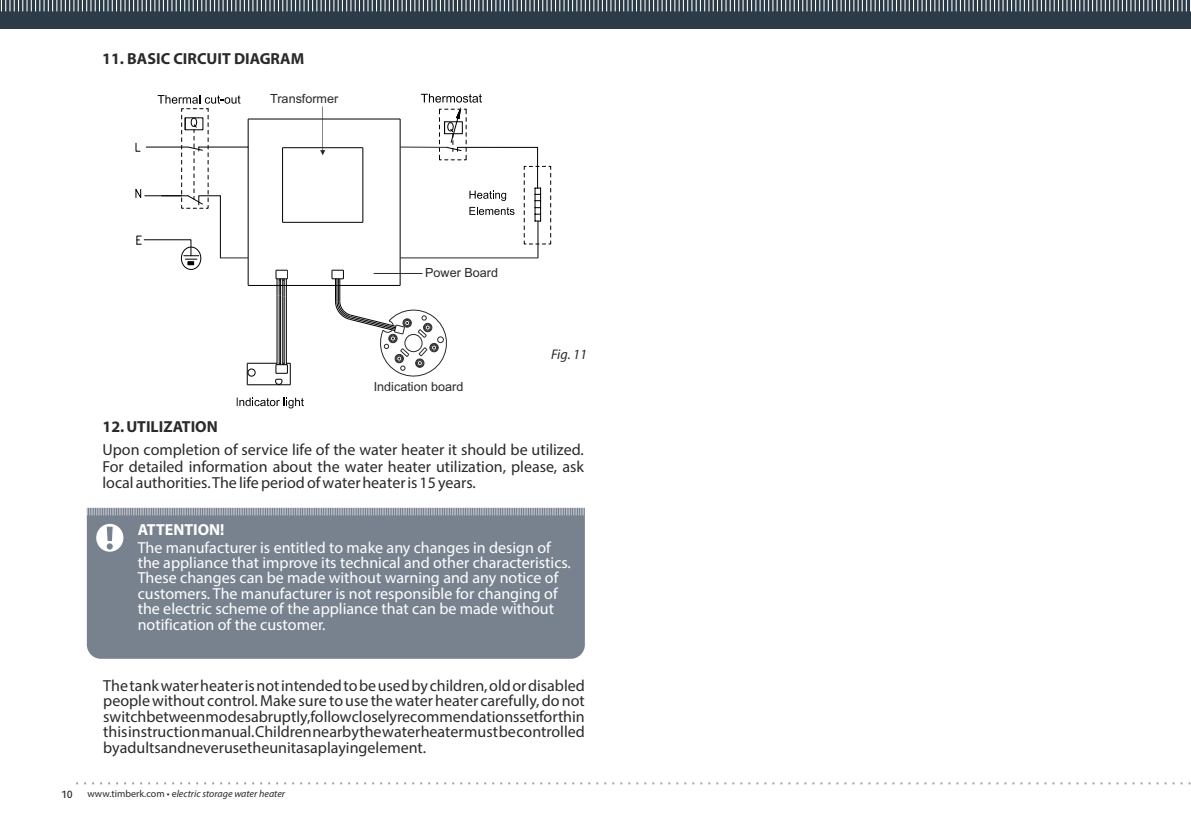
<style>
.page{position:relative;width:1191px;height:840px;background:#fff}
.page>*{position:absolute;margin:0;border:0;box-sizing:border-box;transform-origin:0 0}
.t1{font:16px/15.4px "Myriad Pro";color:#2b2929;text-align:justify}
.t2{font:16px/15.4px "Myriad Pro";color:#fff}
.t3{font:700 16px "Myriad Pro";color:#2b2929}
.t4{font:700 16px "Myriad Pro";color:#fff}
.t5{font:italic 14px "Myriad Pro";color:#2b2929}
.t6{font:12.6px "Arial";color:#2b2929}
.t7{font:11.8px "Arial";color:#2b2929}
.t8{font:italic 10px "Myriad Pro";color:#2b2929}
.t9{font:500 10px "Daxline Cyr TF";color:#2b2929}
.s1{font-style:normal}
</style>
<div class="page">
<div style="left:87px;top:507px;width:498px;height:151px;background:#78828f"></div>
<svg style="left:87px;top:507px;width:497px;height:8px;background:#a3aab3"></svg>
<div style="left:96px;top:523px;width:27px;height:28px;background:#fff;border-radius:50%"></div>
<svg style="left:107px;top:526px;width:6px;height:23px"></svg>
<div style="left:0;top:0;width:1191px;height:29px;background:#2b3b47"></div>
<svg style="left:76px;top:782px;width:1115px;height:2px"></svg>
<svg style="left:0;top:0;width:1191px;height:11px"></svg>
<hr style="left:286px;top:296px;width:1px;height:68px;background:#000">
<hr style="left:284px;top:296px;width:1px;height:68px;background:#000">
<hr style="left:282px;top:296px;width:1px;height:68px;background:#000">
<hr style="left:280px;top:296px;width:1px;height:68px;background:#000">
<hr style="left:279px;top:295px;width:1px;height:69px;background:#000">
<hr style="left:277px;top:295px;width:1px;height:69px;background:#000">
<hr style="left:247px;top:363px;width:30px;height:1px;background:#000">
<svg style="left:275px;top:363px;width:16px;height:22px"></svg>
<hr style="left:247px;top:384px;width:43px;height:1px;background:#000">
<svg style="left:247px;top:363px;width:1px;height:21px"></svg>
<div style="left:248px;top:368px;width:7px;height:8px;border:1px solid #000;border-radius:50%"></div>
<hr style="left:248px;top:285px;width:152px;height:1px;background:#000">
<hr style="left:248px;top:119px;width:1px;height:166px;background:#000">
<hr style="left:282px;top:222px;width:81px;height:1px;background:#000">
<hr style="left:282px;top:148px;width:1px;height:74px;background:#000">
<hr style="left:282px;top:147px;width:81px;height:1px;background:#000">
<hr style="left:362px;top:148px;width:1px;height:74px;background:#000">
<hr style="left:248px;top:119px;width:152px;height:1px;background:#000">
<hr style="left:400px;top:119px;width:1px;height:166px;background:#000">
<svg style="left:332px;top:270px;width:115px;height:107px"></svg>
<hr style="left:199px;top:147px;width:49px;height:1px;background:#000">
<svg style="left:524px;top:166px;width:27px;height:78px"></svg>
<hr style="left:220px;top:196px;width:1px;height:62px;background:#000">
<hr style="left:457px;top:147px;width:80px;height:1px;background:#000">
<svg style="left:136px;top:235px;width:65px;height:35px"></svg>
<hr style="left:537px;top:147px;width:1px;height:41px;background:#000">
<hr style="left:537px;top:221px;width:1px;height:37px;background:#000">
<svg style="left:276px;top:270px;width:12px;height:26px"></svg>
<svg style="left:220px;top:257px;width:28px;height:1px"></svg>
<hr style="left:400px;top:147px;width:47px;height:1px;background:#2b2929">
<hr style="left:400px;top:257px;width:138px;height:1px;background:#2b2929">
<svg style="left:421px;top:94px;width:61px;height:66px"></svg>
<svg style="left:239px;top:397px;width:65px;height:11px"></svg>
<svg style="left:469px;top:190px;width:37px;height:11px"></svg>
<svg style="left:469px;top:207px;width:45px;height:8px"></svg>
<svg style="left:135px;top:95px;width:105px;height:114px"></svg>
<hr style="left:373px;top:273px;width:49px;height:1px;background:#2b2929">
<svg style="left:320px;top:106px;width:5px;height:49px"></svg>
<p class="t3" style="left:102px;top:52px;width:204px">11. BASIC CIRCUIT DIAGRAM</p>
<p class="t6" style="left:270px;top:94px;width:70px">Transformer</p>
<p class="t7" style="left:236px;top:397px;width:5px">I</p>
<p class="t6" style="left:425px;top:268px;width:74px">Power Board</p>
<p class="t6" style="left:374px;top:381px;width:91px">Indication board</p>
<p class="t5" style="left:551px;top:348px;width:38px">Fig. 11</p>
<p class="t3" style="left:102px;top:420px;width:117px">12.UTILIZATION</p>
<p class="t1" style="left:102px;top:442px;width:483px;line-height:16.4px">Upon completion of service life of the water heater it should be utilized.<br>For detailed information about the water heater utilization, please, ask local authorities.The life period of water heater is 15 years.</p>
<p class="t4" style="left:138px;top:523px;width:88px">ATTENTION!</p>
<p class="t2" style="left:138px;top:540px;width:435px">The manufacturer is entitled to make any changes in design of the appliance that improve its technical and other characteristics.<br>These changes can be made without warning and any notice of customers. The manufacturer is not responsible for changing of the electric scheme of the appliance that can be made without notification of the customer.</p>
<p class="t1" style="left:103px;top:678px;width:483px">The tank water heater is not intended to be used by children, old or disabled people without control. Make sure to use the water heater carefully, do not switch between modes abruptly, follow closely recommendations set forth in this instruction manual. Children nearby the water heater must be controlled by adults and never use the unit as a playing element.</p>
<p class="t9" style="left:61px;top:789px;width:13px">10</p>
<p class="t8" style="left:87px;top:789px;width:199px"><span class="s1">www.timberk.com e</span>lectric storage water heater</p>
</div>
